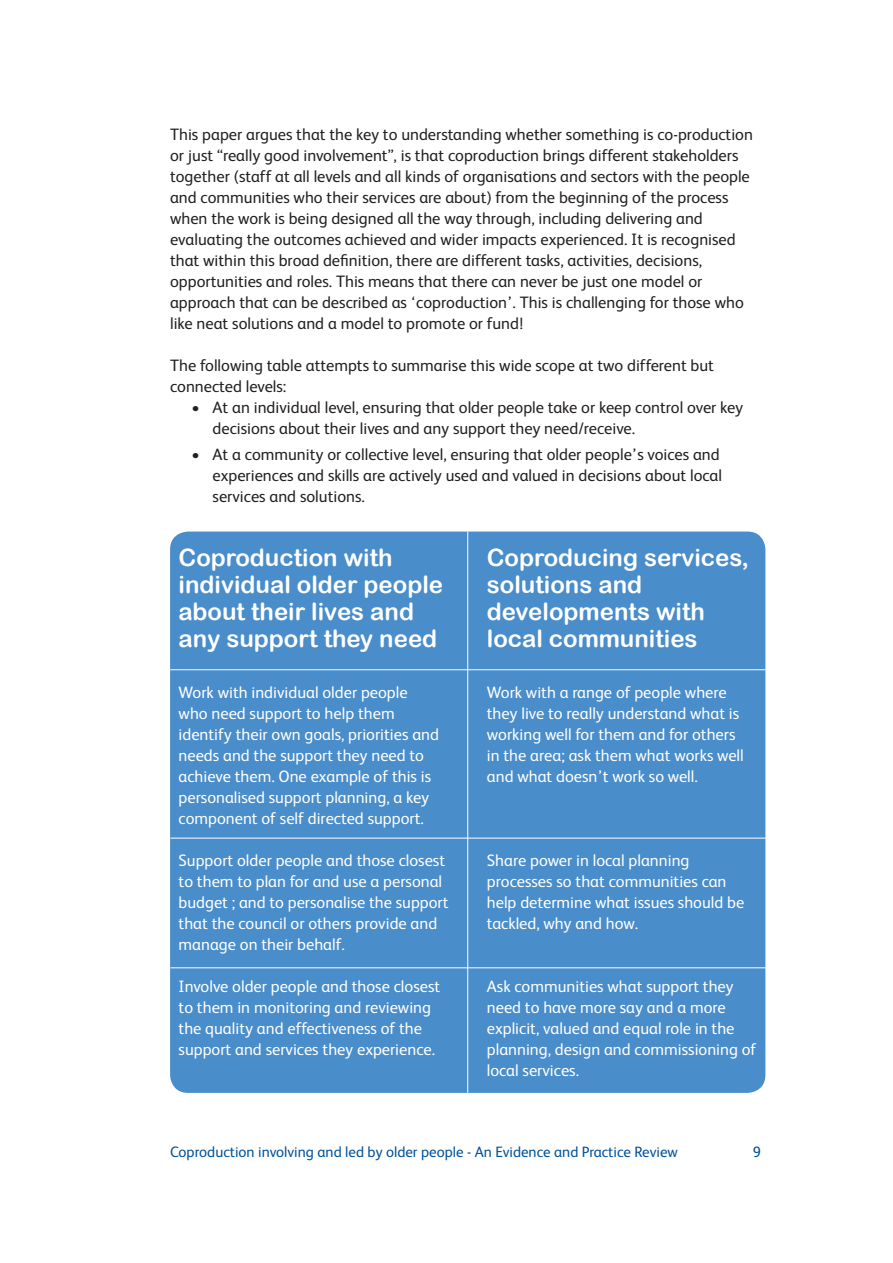
<style>
.page{position:relative;width:893px;height:1263px;background:#fff}
.page>*{position:absolute;margin:0;border:0;box-sizing:border-box;transform-origin:0 0}
.subheader{font:24px/27px "Arial Rounded MT Bold";color:#fff}
.text{font:16.5px/21px "FS Albert";color:#fff}
.text-2{font:16.5px/21px "FS Albert";color:#231f20}
.bullets{font:16.5px/21px "FS Albert";color:#231f20}
.t1{font:15px "FS Albert";color:#01529a}
</style>
<div class="page">
<div style="left:170px;top:531px;width:595px;height:562px;background:#498dca;border-radius:18px"></div>
<hr style="left:170px;top:669px;width:595px;height:1px;background:#fff">
<hr style="left:467px;top:531px;width:1px;height:562px;background:#fff">
<hr style="left:170px;top:838px;width:596px;height:1px;background:#fff">
<hr style="left:170px;top:967px;width:596px;height:1px;background:#fff">
<p class="text-2" style="left:170px;top:123px;width:584px">This paper argues that the key to understanding whether something is co-production or just “really good involvement”, is that coproduction brings different stakeholders together (staff at all levels and all kinds of organisations and sectors with the people and communities who their services are about) from the beginning of the process when the work is being designed all the way through, including delivering and evaluating the outcomes achieved and wider impacts experienced. It is recognised that within this broad definition, there are different tasks, activities, decisions, opportunities and roles. This means that there can never be just one model or approach that can be described as ‘coproduction’. This is challenging for those who like neat solutions and a model to promote or fund!</p>
<p class="text-2" style="left:170px;top:354px;width:545px">The following table attempts to summarise this wide scope at two different but connected levels:</p>
<p class="bullets" style="left:213px;top:396px;width:532px;text-indent:-21px">• At an individual level, ensuring that older people take or keep control over key decisions about their lives and any support they need/receive.</p>
<p class="bullets" style="left:213px;top:443px;width:511px;text-indent:-21px">• At a community or collective level, ensuring that older people’s voices and experiences and skills are actively used and valued in decisions about local services and solutions.</p>
<p class="subheader" style="left:179px;top:544px;width:266px">Coproduction with individual older people about their lives and any support they need</p>
<p class="text" style="left:179px;top:681px;width:262px">Work with individual older people who need support to help them identify their own goals, priorities and needs and the support they need to achieve them. One example of this is personalised support planning, a key component of self directed support.</p>
<p class="text" style="left:179px;top:849px;width:271px">Support older people and those closest to them to plan for and use a personal budget ; and to personalise the support that the council or others provide and manage on their behalf.</p>
<p class="text" style="left:179px;top:975px;width:263px">Involve older people and those closest to them in monitoring and reviewing the quality and effectiveness of the support and services they experience.</p>
<p class="subheader" style="left:487px;top:544px;width:264px">Coproducing services, solutions and developments with local communities</p>
<p class="text" style="left:487px;top:681px;width:258px">Work with a range of people where they live to really understand what is working well for them and for others in the area; ask them what works well and what doesn’t work so well.</p>
<p class="text" style="left:487px;top:849px;width:259px">Share power in local planning processes so that communities can help determine what issues should be tackled, why and how.</p>
<p class="text" style="left:487px;top:975px;width:271px">Ask communities what support they need to have more say and a more explicit, valued and equal role in the planning, design and commissioning of local services.</p>
<p class="t1" style="left:170px;top:1141px;width:509px">Coproduction involving and led by older people - An Evidence and Practice Review</p>
<p class="t1" style="left:753px;top:1141px;width:10px">9</p>
</div>
